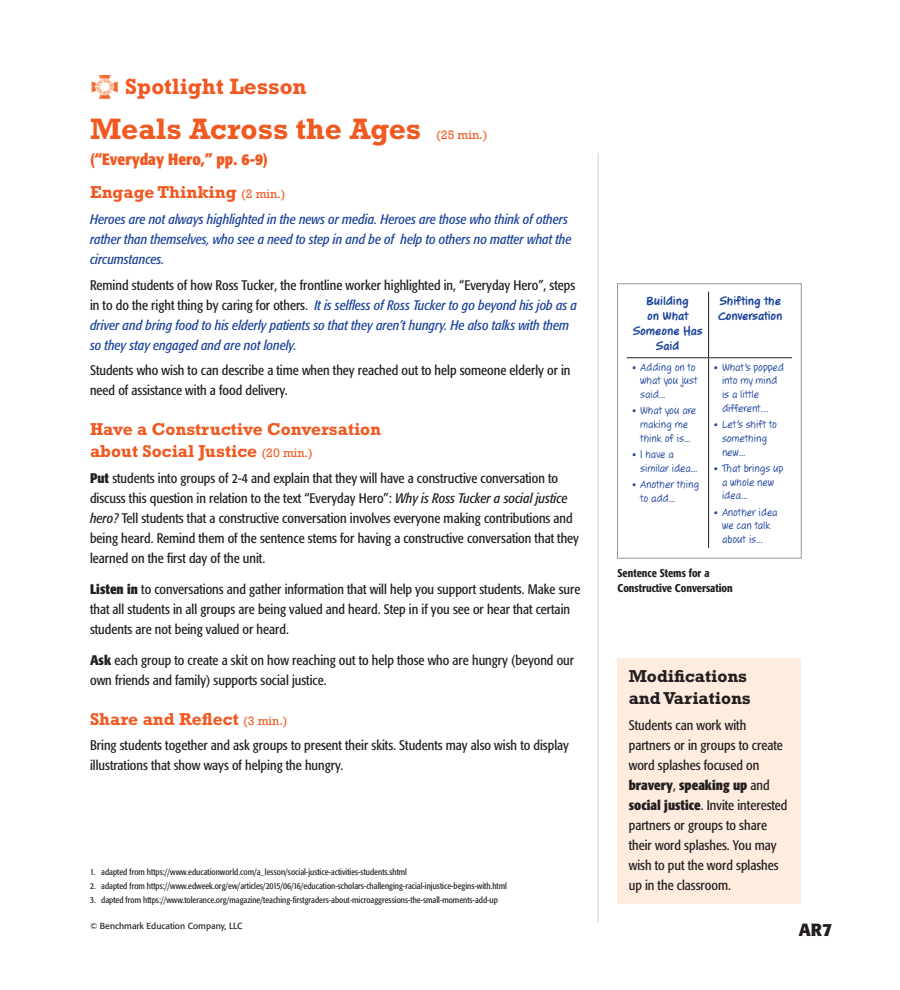
<style>
.page{position:relative;width:900px;height:990px;background:#fff}
.page>*{position:absolute;margin:0;border:0;box-sizing:border-box;transform-origin:0 0}
.lesson_A-hd{font:700 30px "Rockwell Std";color:#f15921}
.section_B-hd{font:700 22.5px "Rockwell Std";color:#f15921}
.lesson_B-hd{font:700 17.5px/22.5px "Rockwell Std";color:#f15921}
.mod_A-hd{font:700 17.5px/22.5px "Rockwell Std";color:#231f20}
.folio_right{font:700 17.5px "Formata";color:#231f20}
.lesson_C-hd{font:700 condensed 16.25px "Formata";color:#f15921}
.lesson_Body-txt_spac{font:condensed 13.75px/20px "Formata";color:#231f20}
.teacher_talk_Body-tx{font:italic condensed 13.75px/20px "Formata";color:#1d449b}
.lesson_Body-txt{font:condensed 13.75px/20px "Formata";color:#231f20}
.Body-txt{font:condensed 13.75px/20px "Formata";color:#231f20}
.anchor_chart_A-hd{font:700 12.5px/15px "Jotting";color:#1d449b;text-align:center}
.lesson_A-hd-2{font:12.5px "Rockwell Std";color:#f15921}
.t1{font:11.25px/13.8px "Jotting";color:#1d449b}
.t2{font:500 condensed 11.25px/15px "Formata";color:#231f20}
.footnote{font:condensed 8.75px "Formata";color:#231f20}
.t3{font:8.75px "Formata";color:#231f20}
.s1{font-weight:400;font-size:12.5px}
.s2{font-style:normal;color:#231f20}
.s3{font-weight:700}
.s4{font-style:italic}
</style>
<div class="page">
<hr style="left:598px;top:153px;width:1px;height:769px;background:#d1d2d4">
<img style="left:91px;top:75px;width:27px;height:24px">
<hr style="left:708px;top:292px;width:1px;height:65px;background:#231f20">
<hr style="left:708px;top:358px;width:1px;height:190px;background:#231f20">
<hr style="left:627px;top:357px;width:82px;height:1px;background:#231f20">
<hr style="left:709px;top:357px;width:83px;height:1px;background:#231f20">
<div style="left:617px;top:283px;width:185px;height:275px;border:1px solid #939598"></div>
<div style="left:618px;top:659px;width:183px;height:245px;background:#feecdf"></div>
<p class="section_B-hd" style="left:125px;top:73px;width:183px">Spotlight Lesson</p>
<p class="lesson_A-hd" style="left:90px;top:111px;width:333px">Meals Across the Ages</p>
<p class="lesson_A-hd-2" style="left:436px;top:128px;width:53px">(25 min.)</p>
<p class="lesson_C-hd" style="left:90px;top:149px;width:179px">(“Everyday Hero,” pp. 6-9)</p>
<p class="lesson_B-hd" style="left:90px;top:181px;width:197px">Engage Thinking <span class="s1">(2 min.)</span></p>
<p class="teacher_talk_Body-tx" style="left:90px;top:209px;width:483px">Heroes are not always highlighted in the news or media. Heroes are those who think of others rather than themselves, who see a need to step in and be of help to others no matter what the circumstances.</p>
<p class="teacher_talk_Body-tx" style="left:90px;top:275px;width:489px"><span class="s2">Remind students of how Ross Tucker, the frontline worker highlighted in, “Everyday Hero”, steps in to do the right thing by caring for others.</span> It is selfless of Ross Tucker to go beyond his job as a driver and bring food to his elderly patients so that they aren’t hungry. He also talks with them so they stay engaged and are not lonely.</p>
<p class="lesson_Body-txt" style="left:90px;top:361px;width:482px">Students who wish to can describe a time when they reached out to help someone elderly or in need of assistance with a food delivery.</p>
<p class="lesson_B-hd" style="left:90px;top:417px;width:293px">Have a Constructive Conversation about Social Justice <span class="s1">(20 min.)</span></p>
<p class="lesson_Body-txt_spac" style="left:90px;top:468px;width:491px"><span class="s3">Put</span> students into groups of 2-4 and explain that they will have a constructive conversation to discuss this question in relation to the text “Everyday Hero”: <span class="s4">Why is Ross Tucker a social justice hero?</span> Tell students that a constructive conversation involves everyone making contributions and being heard. Remind them of the sentence stems for having a constructive conversation that they learned on the first day of the unit.</p>
<p class="lesson_Body-txt_spac" style="left:90px;top:579px;width:492px"><span class="s3">Listen in</span> to conversations and gather information that will help you support students. Make sure that all students in all groups are being valued and heard. Step in if you see or hear that certain students are not being valued or heard.</p>
<p class="lesson_Body-txt" style="left:90px;top:651px;width:486px"><span class="s3">Ask</span> each group to create a skit on how reaching out to help those who are hungry (beyond our own friends and family) supports social justice.</p>
<p class="lesson_B-hd" style="left:90px;top:707px;width:199px">Share and Reflect <span class="s1">(3 min.)</span></p>
<p class="lesson_Body-txt" style="left:90px;top:736px;width:481px">Bring students together and ask groups to present their skits. Students may also wish to display illustrations that show ways of helping the hungry.</p>
<p class="footnote" style="left:90px;top:867px;width:319px">1. adapted from https://www.educationworld.com/a_lesson/social-justice-activities-students.shtml</p>
<p class="footnote" style="left:90px;top:881px;width:418px">2. adapted from https://www.edweek.org/ew/articles/2015/06/16/education-scholars-challenging-racial-injustice-begins-with.html</p>
<p class="footnote" style="left:90px;top:895px;width:409px">3. dapted from https://www.tolerance.org/magazine/teaching-firstgraders-about-microaggressions-the-small-moments-add-up</p>
<p class="anchor_chart_A-hd" style="left:633px;top:294px;width:71px">Building<br>on What<br>Someone Has<br>Said</p>
<p class="anchor_chart_A-hd" style="left:718px;top:294px;width:66px;text-align:left">Shifting the<br>Conversation</p>
<p class="t1" style="left:640px;top:361px;width:59px;text-indent:-9px">• Adding on to what you just said…</p>
<p class="t1" style="left:632px;top:404px;width:66px;text-align:center">• What you are making me think of is…</p>
<p class="t1" style="left:640px;top:448px;width:59px;text-indent:-9px">• I have a similar idea…</p>
<p class="t1" style="left:640px;top:478px;width:60px;text-indent:-9px">• Another thing to add…</p>
<p class="t1" style="left:722px;top:361px;width:63px;text-indent:-9px">• What’s popped into my mind is a little different...</p>
<p class="t1" style="left:722px;top:418px;width:57px;text-indent:-9px">• Let’s shift to something new…</p>
<p class="t1" style="left:722px;top:462px;width:63px;text-indent:-9px">• That brings up a whole new idea…</p>
<p class="t1" style="left:713px;top:506px;width:66px;text-align:center">• Another idea we can talk about is…</p>
<p class="t2" style="left:618px;top:565px;width:117px">Sentence Stems for a<br>Constructive Conversation</p>
<p class="mod_A-hd" style="left:629px;top:664px;width:124px">Modifications and Variations</p>
<p class="Body-txt" style="left:629px;top:715px;width:160px">Students can work with partners or in groups to create word splashes focused on <span class="s3">bravery</span>, <span class="s3">speaking up</span> and <span class="s3">social justice</span>. Invite interested partners or groups to share their word splashes. You may wish to put the word splashes up in the classroom.</p>
<p class="t3" style="left:90px;top:921px;width:154px">© Benchmark Education Company, LLC</p>
<p class="folio_right" style="left:799px;top:919px;width:35px">AR7</p>
</div>
